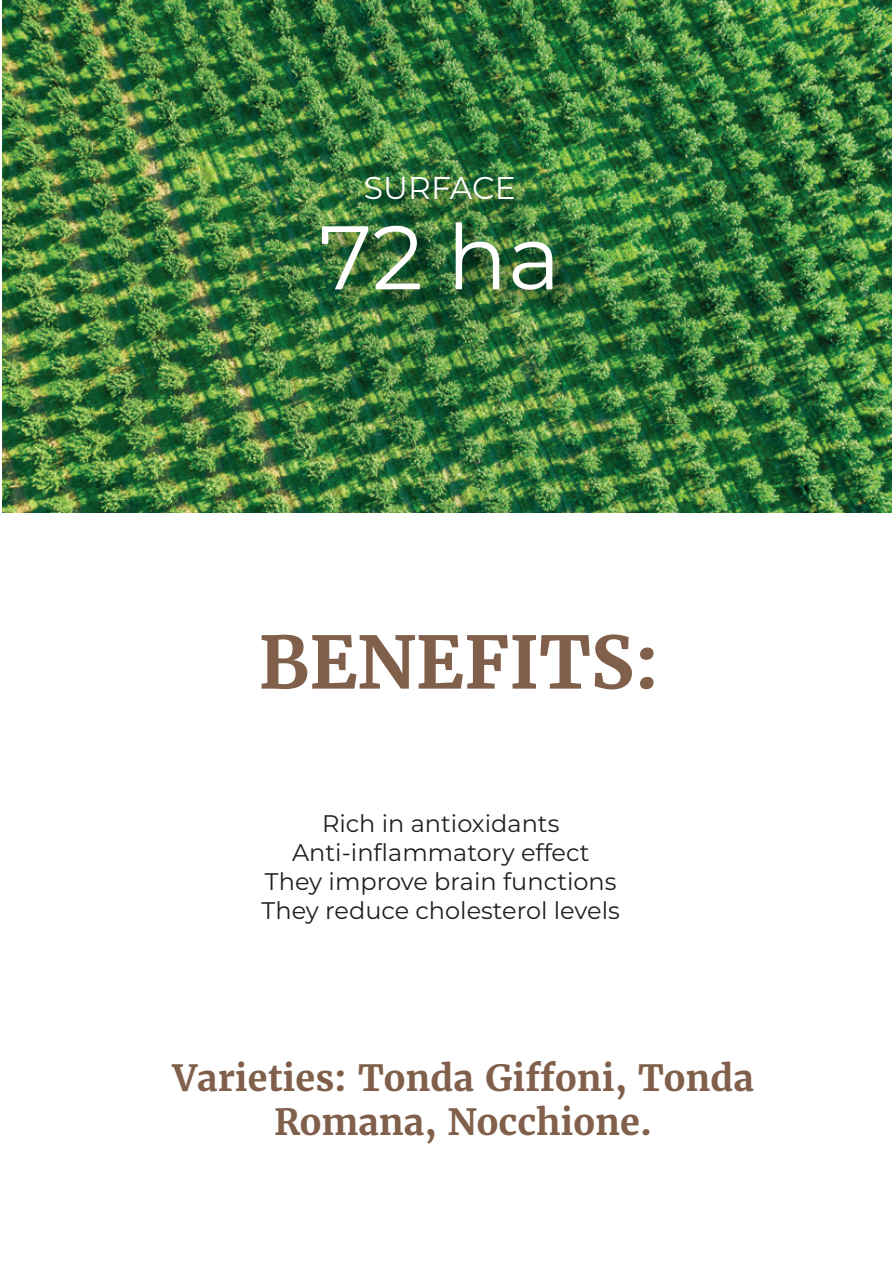
<style>
.page{position:relative;width:893px;height:1263px;background:#fff}
.page>*{position:absolute;margin:0;border:0;box-sizing:border-box;transform-origin:0 0}
.t1{font:90px "Montserrat";color:#fff}
.t2{font:700 72px "Merriweather";color:#80604b}
.t3{font:700 36px/43.2px "Merriweather";color:#80604b;text-align:center}
.t4{font:31.5px "Montserrat";color:#fff}
.t5{font:24px/28.8px "Montserrat";color:#231f20;text-align:center}
</style>
<div class="page">
<img style="left:2px;top:0;width:890px;height:513px">
<img style="left:307px;top:46px;width:287px;height:390px">
<h3 class="t4" style="left:364px;top:166px;width:153px">SURFACE</h3>
<h1 class="t1" style="left:319px;top:195px;width:243px">72 ha</h1>
<h2 class="t2" style="left:259px;top:617px;width:402px">BENEFITS:</h2>
<p class="t5" style="left:262px;top:808px;width:360px">Rich in antioxidants<br>Anti-inflammatory effect<br>They improve brain functions<br>They reduce cholesterol levels</p>
<h3 class="t3" style="left:173px;top:1056px;width:583px">Varieties: Tonda Giffoni, Tonda<br>Romana, Nocchione.</h3>
</div>
